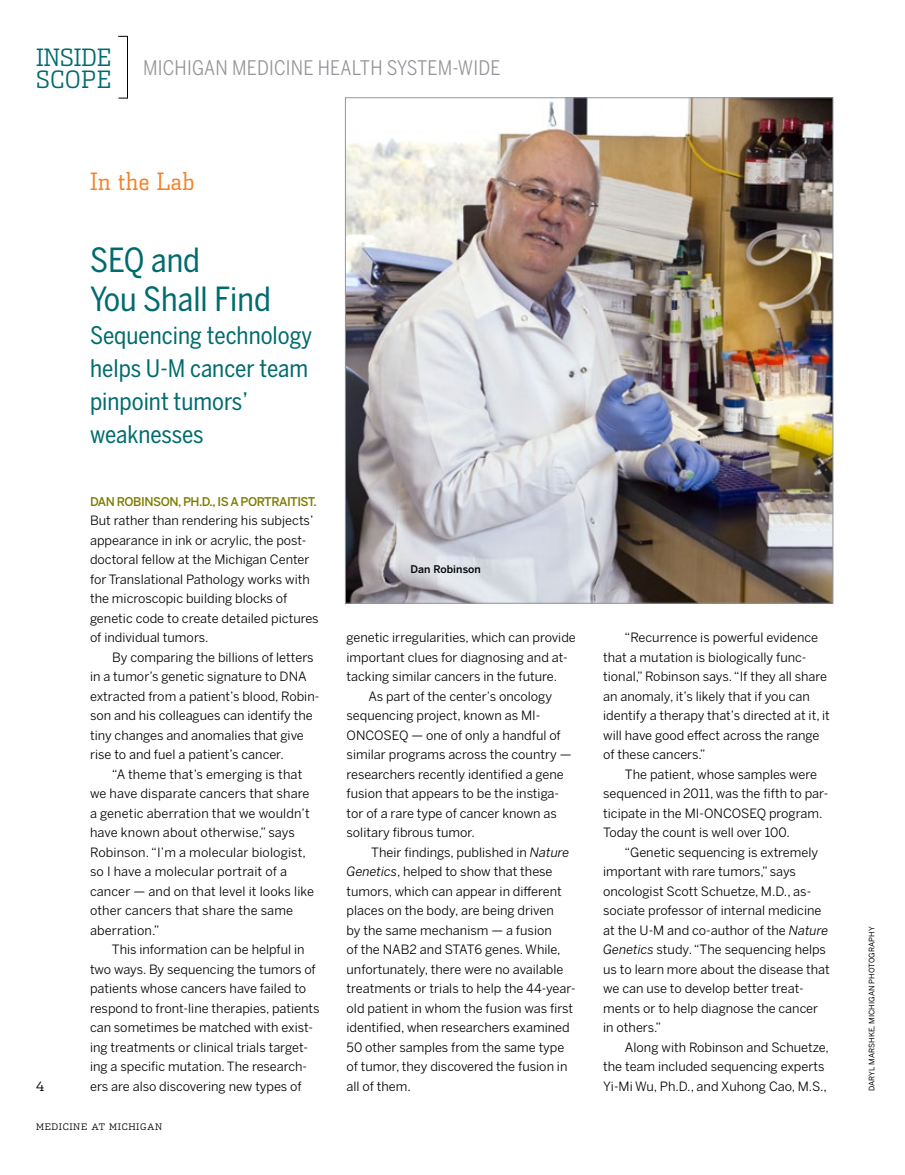
<style>
.page{position:relative;width:905px;height:1175px;background:#fff}
.page>*{position:absolute;margin:0;border:0;box-sizing:border-box;transform-origin:0 0}
.t1{font:33px/39px "Benton Sans Cond Regluar";color:#006b6e}
.t2{font:24px/33px "Benton Sans Cond Regluar";color:#006b6e}
.t3{font:300 24px/22px "Dispatch Cond";letter-spacing:.02em;color:#006b6e}
.t4{font:300 24px "Dispatch Cond";letter-spacing:.02em;color:#f58025}
.t5{font:19.95px "Benton Sans Cond";letter-spacing:.01em;color:#939598}
.t6{font:12.75px/19.5px "Benton Sans";color:#000}
.t7{font:300 12.75px "Dispatch";color:#000}
.t8{font:500 12px "Benton Sans";letter-spacing:-.04em;color:#817c00}
.t9{font:500 10.5px "Benton Sans";color:#000}
.t10{font:300 9px "Dispatch";letter-spacing:.07em;color:#000}
.t11{font:7.5px "Benton Sans Regluar";letter-spacing:.01em;color:#000}
.s1{font-style:italic}
</style>
<div class="page">
<img style="left:347px;top:99px;width:484px;height:502px">
<div style="left:118px;top:36px;width:10px;height:62px;border:1px solid #000"></div>
<h2 class="t3" style="left:36px;top:47px;width:77px">INSIDE<br>SCOPE</h2>
<h3 class="t5" style="left:143px;top:56px;width:340px">MICHIGAN MEDICINE HEALTH SYSTEM-WIDE</h3>
<h2 class="t4" style="left:90px;top:167px;width:106px">IN THE LAB</h2>
<p class="t7" style="left:36px;top:1078px;width:10px">4</p>
<h1 class="t1" style="left:90px;top:241px;width:182px">SEQ and<br>You Shall Find</h1>
<h2 class="t2" style="left:90px;top:319px;width:224px">Sequencing technology helps U-M cancer team pinpoint tumors’ weaknesses</h2>
<p class="t8" style="left:90px;top:494px;width:228px">DAN ROBINSON, PH.D., IS A PORTRAITIST.</p>
<p class="t6" style="left:90px;top:511px;width:230px">But rather than rendering his subjects’ appearance in ink or acrylic, the post&shy;doctoral fellow at the Michigan Center for Translational Pathology works with the microscopic building blocks of genetic code to create detailed pictures of individual tumors.</p>
<p class="t6" style="left:90px;top:647px;width:231px;text-indent:22px">By comparing the billions of letters in a tumor’s genetic signature to DNA extracted from a patient’s blood, Robin&shy;son and his colleagues can identify the tiny changes and anomalies that give rise to and fuel a patient’s cancer.</p>
<p class="t6" style="left:90px;top:764px;width:225px;text-indent:22px">“A theme that’s emerging is that we have disparate cancers that share a genetic aberration that we wouldn’t have known about otherwise,” says Robinson. “I’m a molecular biologist, so I have a molecular portrait of a cancer — and on that level it looks like other cancers that share the same aberration.”</p>
<p class="t6" style="left:90px;top:940px;width:231px;text-indent:22px">This information can be helpful in two ways. By sequencing the tumors of patients whose cancers have failed to respond to front-line therapies, patients can sometimes be matched with exist&shy;ing treatments or clinical trials target&shy;ing a specific mutation. The research&shy;ers are also discovering new types of</p>
<p class="t10" style="left:36px;top:1121px;width:128px">MEDICINE AT MICHIGAN</p>
<p class="t9" style="left:410px;top:562px;width:72px">DAN ROBINSON</p>
<p class="t6" style="left:346px;top:628px;width:231px">genetic irregularities, which can provide</p>
<p class="t6" style="left:346px;top:647px;width:223px">important clues for diagnosing and at-</p>
<p class="t6" style="left:346px;top:667px;width:212px">tacking similar cancers in the future.</p>
<p class="t6" style="left:368px;top:686px;width:185px">As part of the center’s oncology</p>
<p class="t6" style="left:346px;top:706px;width:195px">sequencing project, known as MI-</p>
<p class="t6" style="left:346px;top:725px;width:216px">ONCOSEQ — one of only a handful of</p>
<p class="t6" style="left:346px;top:745px;width:226px">similar programs across the country —</p>
<p class="t6" style="left:346px;top:764px;width:219px">researchers recently identified a gene</p>
<p class="t6" style="left:346px;top:784px;width:214px">fusion that appears to be the instiga-</p>
<p class="t6" style="left:346px;top:803px;width:212px">tor of a rare type of cancer known as</p>
<p class="t6" style="left:346px;top:823px;width:130px">solitary fibrous tumor.</p>
<p class="t6" style="left:371px;top:842px;width:200px">Their findings, published in <span class="s1">Nature</span></p>
<p class="t6" style="left:346px;top:862px;width:207px"><span class="s1">Genetics</span>, helped to show that these</p>
<p class="t6" style="left:346px;top:881px;width:217px">tumors, which can appear in different</p>
<p class="t6" style="left:346px;top:901px;width:209px">places on the body, are being driven</p>
<p class="t6" style="left:346px;top:920px;width:207px">by the same mechanism — a fusion</p>
<p class="t6" style="left:346px;top:940px;width:216px">of the NAB2 and STAT6 genes. While,</p>
<p class="t6" style="left:346px;top:959px;width:218px">unfortunately, there were no available</p>
<p class="t6" style="left:346px;top:979px;width:230px">treatments or trials to help the 44-year-</p>
<p class="t6" style="left:346px;top:998px;width:228px">old patient in whom the fusion was first</p>
<p class="t6" style="left:346px;top:1018px;width:224px">identified, when researchers examined</p>
<p class="t6" style="left:346px;top:1037px;width:219px">50 other samples from the same type</p>
<p class="t6" style="left:346px;top:1057px;width:222px">of tumor, they discovered the fusion in</p>
<p class="t6" style="left:346px;top:1076px;width:66px">all of them.</p>
<p class="t6" style="left:603px;top:628px;width:228px;text-indent:21px">“Recurrence is powerful evidence that a mutation is biologically func&shy;tional,” Robinson says. “If they all share an anomaly, it’s likely that if you can identify a therapy that’s directed at it, it will have good effect across the range of these cancers.”</p>
<p class="t6" style="left:603px;top:764px;width:227px;text-indent:22px">The patient, whose samples were sequenced in 2011, was the fifth to par&shy;ticipate in the MI-ONCOSEQ program.<br>Today the count is well over 100.</p>
<p class="t6" style="left:603px;top:842px;width:228px;text-indent:21px">“Genetic sequencing is extremely important with rare tumors,” says oncologist Scott Schuetze, M.D., as&shy;sociate professor of internal medicine at the U-M and co-author of the <span class="s1">Nature Genetics</span> study. “The sequencing helps us to learn more about the disease that we can use to develop better treat&shy;ments or to help diagnose the cancer in others.”</p>
<p class="t6" style="left:603px;top:1037px;width:227px;text-indent:22px">Along with Robinson and Schuetze, the team included sequencing experts<br>Yi-Mi Wu, Ph.D., and Xuhong Cao, M.S.,</p>
<p class="t11" style="left:867px;top:1090px;width:166px;rotate:-90deg">Daryl Marshke, Michigan photography</p>
</div>
